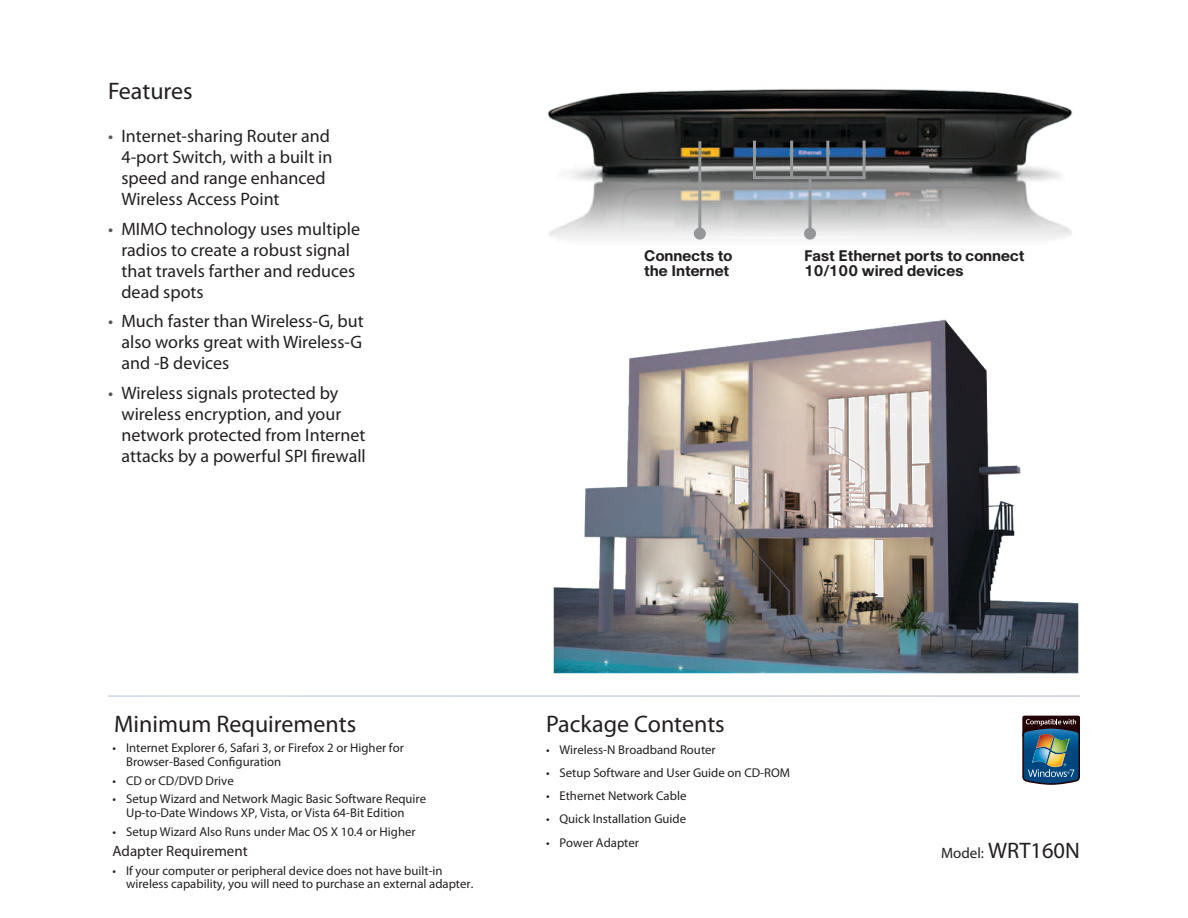
<style>
.page{position:relative;width:1188px;height:918px;background:#fff}
.page>*{position:absolute;margin:0;border:0;box-sizing:border-box;transform-origin:0 0}
.t1{font:24px "Myriad Pro";color:#231f20}
.t2{font:22.5px "Myriad Pro";color:#231f20}
.t3{font:18px/21px "Myriad Pro";color:#231f20}
.t4{font:700 15px/15px "Cisco";color:#231f20}
.t5{font:15px "Myriad Pro";color:#231f20}
.t6{font:12.75px/13.5px "Myriad Pro";color:#231f20}
.s1{color:#58595b}
.s2{font-size:15px}
</style>
<div class="page">
<img style="left:553px;top:319px;width:526px;height:355px">
<img style="left:547px;top:89px;width:526px;height:151px">
<hr style="left:698px;top:141px;width:3px;height:93px;background:#949698">
<div style="left:694px;top:228px;width:12px;height:12px;background:#949698;border-radius:50%"></div>
<hr style="left:753px;top:141px;width:3px;height:37px;background:#949698">
<hr style="left:863px;top:141px;width:3px;height:37px;background:#949698">
<hr style="left:790px;top:141px;width:3px;height:37px;background:#949698">
<hr style="left:826px;top:141px;width:3px;height:37px;background:#949698">
<hr style="left:753px;top:176px;width:113px;height:3px;background:#949698">
<hr style="left:809px;top:177px;width:3px;height:57px;background:#949698">
<div style="left:804px;top:228px;width:12px;height:12px;background:#949698;border-radius:50%"></div>
<img style="left:1022px;top:716px;width:58px;height:69px">
<h1 class="t1" style="left:108px;top:78px;width:86px">Features</h1>
<h3 class="t3" style="left:122px;top:126px;width:212px;text-indent:-14px"><span class="s1">•</span> Internet-sharing Router and<br>4-port Switch, with a built in speed and range enhanced<br>Wireless Access Point</h3>
<h3 class="t3" style="left:122px;top:219px;width:240px;text-indent:-14px"><span class="s1">•</span> MIMO technology uses multiple radios to create a robust signal that travels farther and reduces dead spots</h3>
<h3 class="t3" style="left:122px;top:311px;width:244px;text-align:justify;text-indent:-14px"><span class="s1">•</span> Much faster than Wireless-G, but also works great with Wireless-G and -B devices</h3>
<h3 class="t3" style="left:122px;top:383px;width:246px;text-indent:-14px"><span class="s1">•</span> Wireless signals protected by wireless encryption, and your network protected from Internet attacks by a powerful SPI firewall</h3>
<p class="t4" style="left:644px;top:248px;width:90px">Connects to the Internet</p>
<p class="t4" style="left:804px;top:248px;width:222px">Fast Ethernet ports to connect<br>10/100 wired devices</p>
<h1 class="t1" style="left:114px;top:711px;width:244px">Minimum Requirements</h1>
<p class="t6" style="left:126px;top:742px;width:279px;text-indent:-14px">• Internet Explorer 6, Safari 3, or Firefox 2 or Higher for<br>Browser‑Based Configuration</p>
<p class="t6" style="left:113px;top:774px;width:123px">• CD or CD/DVD Drive</p>
<p class="t6" style="left:126px;top:793px;width:302px;text-indent:-14px">• Setup Wizard and Network Magic Basic Software Require<br>Up‑to‑Date Windows XP, Vista, or Vista 64-Bit Edition</p>
<p class="t6" style="left:113px;top:825px;width:305px">• Setup Wizard Also Runs under Mac OS X 10.4 or Higher</p>
<p class="t5" style="left:113px;top:843px;width:137px">Adapter Requirement</p>
<p class="t6" style="left:126px;top:864px;width:349px;text-indent:-14px">• If your computer or peripheral device does not have built-in wireless capability, you will need to purchase an external adapter.</p>
<h1 class="t1" style="left:546px;top:711px;width:180px">Package Contents</h1>
<p class="t6" style="left:546px;top:743px;width:171px">• Wireless-N Broadband Router</p>
<p class="t6" style="left:546px;top:766px;width:246px">• Setup Software and User Guide on CD-ROM</p>
<p class="t6" style="left:546px;top:789px;width:142px">• Ethernet Network Cable</p>
<p class="t6" style="left:546px;top:813px;width:142px">• Quick Installation Guide</p>
<p class="t6" style="left:546px;top:836px;width:95px">• Power Adapter</p>
<h2 class="t2" style="left:941px;top:838px;width:140px"><span class="s2">Model:</span> WRT160N</h2>
</div>
